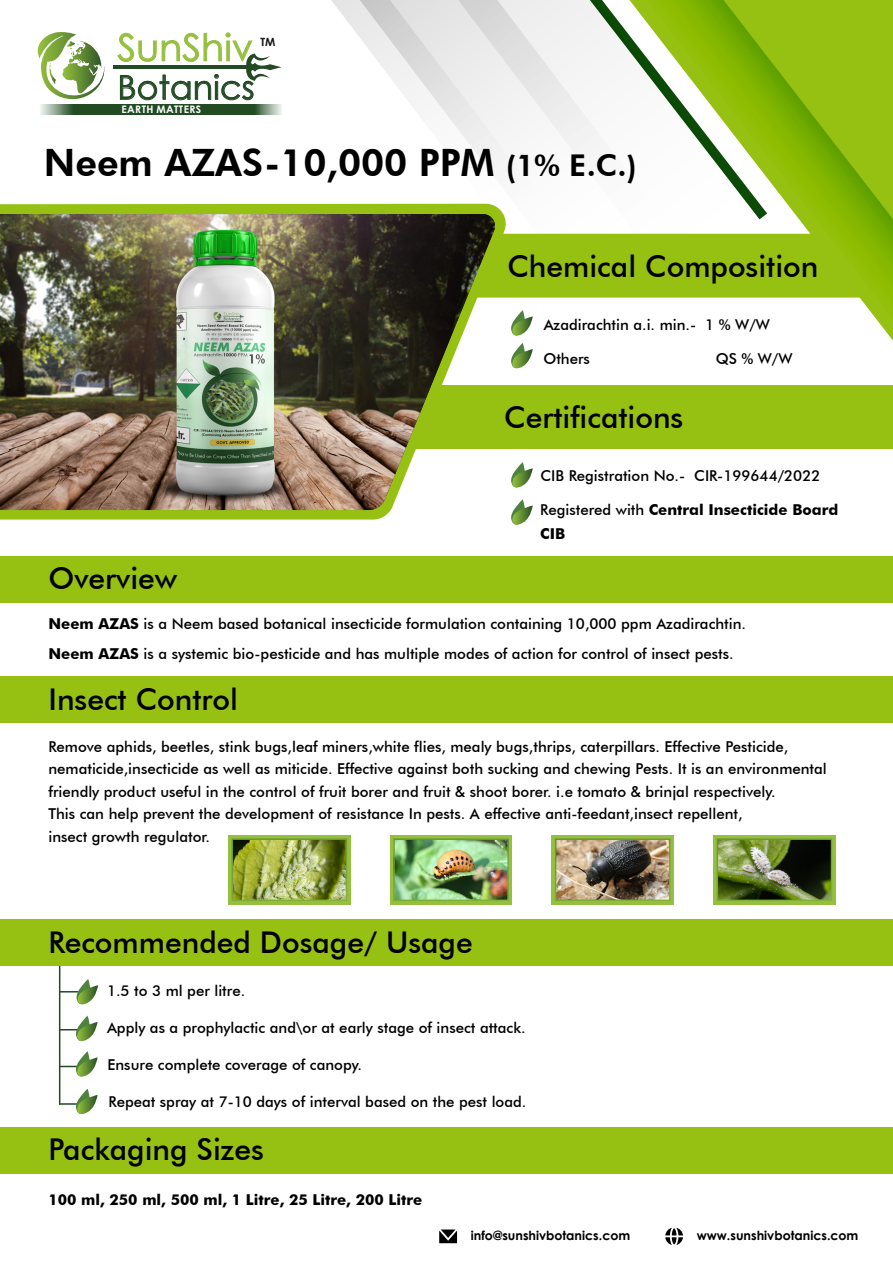
<style>
.page{position:relative;width:893px;height:1263px;background:#fff}
.page>*{position:absolute;margin:0;border:0;box-sizing:border-box;transform-origin:0 0}
.t1{font:800 37.65px "Futura BT";color:#000}
.t2{font:37.35px "Century Gothic";letter-spacing:.01em;color:#94c03d}
.t3{font:33.15px "Century Gothic";letter-spacing:.005em;color:#224b24}
.t4{font:500 30px "Futura BT";color:#000}
.t5{font:500 15px/22.5px "Futura BT";color:#000}
.t6{font:700 15px/24px "Futura BT";color:#000}
.t7{font:700 12.6px "Century Gothic";color:#000}
.t8{font:700 11.4px "Century Gothic";color:#191a17}
.t9{font:700 10.35px "Century Gothic";letter-spacing:.04em;color:#fff}
.s1{font-size:30px}
.s2{font-weight:500}
.s3{font-weight:700}
</style>
<div class="page">
<svg style="left:797px;top:0;width:96px;height:341px;background:#9bc42a"></svg>
<svg style="left:289px;top:0;width:65px;height:204px"></svg>
<svg style="left:354px;top:0;width:13px;height:204px"></svg>
<svg style="left:367px;top:0;width:430px;height:234px"></svg>
<svg style="left:0;top:204px;width:510px;height:316px;fill:#96c112"></svg>
<div style="left:497px;top:234px;width:366px;height:64px;background:#96c112"></div>
<div style="left:338px;top:385px;width:555px;height:64px;background:#96c112"></div>
<img style="left:0;top:214px;width:497px;height:296px">
<svg style="left:40px;top:104px;width:242px;height:10px;background:#3d613f"></svg>
<hr style="left:113px;top:66px;width:135px;height:3px;background:#224b24">
<svg style="left:118px;top:32px;width:163px;height:68px"></svg>
<svg style="left:37px;top:32px;width:68px;height:68px"></svg>
<div style="left:0;top:556px;width:893px;height:47px;background:#96c112"></div>
<div style="left:0;top:676px;width:893px;height:47px;background:#96c112"></div>
<div style="left:0;top:1127px;width:893px;height:46px;background:#96c112"></div>
<svg style="left:58px;top:966px;width:41px;height:148px"></svg>
<div style="left:0;top:919px;width:893px;height:47px;background:#96c112"></div>
<svg style="left:439px;top:1229px;width:18px;height:14px"></svg>
<svg style="left:665px;top:1228px;width:18px;height:17px"></svg>
<svg style="left:229px;top:835px;width:121px;height:69px;background:#89ad3b"></svg>
<img style="left:235px;top:841px;width:109px;height:57px">
<div style="left:390px;top:835px;width:122px;height:69px;background:#94c03d"></div>
<img style="left:396px;top:841px;width:110px;height:57px">
<div style="left:393px;top:838px;width:116px;height:63px;border:2px solid #bfbfbf"></div>
<div style="left:552px;top:835px;width:121px;height:69px;background:#94c03d"></div>
<img style="left:558px;top:841px;width:110px;height:57px">
<div style="left:555px;top:838px;width:116px;height:63px;border:2px solid #bfbfbf"></div>
<svg style="left:714px;top:835px;width:121px;height:69px;background:#7ca136"></svg>
<img style="left:720px;top:841px;width:109px;height:57px">
<svg style="left:511px;top:310px;width:22px;height:26px"></svg>
<svg style="left:511px;top:343px;width:22px;height:25px"></svg>
<svg style="left:511px;top:462px;width:22px;height:26px"></svg>
<svg style="left:511px;top:499px;width:22px;height:26px"></svg>
<h2 class="t2" style="left:117px;top:21px;width:137px">SunShiv</h2>
<h3 class="t3" style="left:117px;top:64px;width:139px">Botanics</h3>
<p class="t9" style="left:121px;top:102px;width:81px">EARTH MATTERS</p>
<p class="t8" style="left:260px;top:33px;width:16px">TM</p>
<h1 class="t1" style="left:44px;top:140px;width:594px">Neem AZAS-10,000 PPM <span class="s1">(1% E.C.)</span></h1>
<h3 class="t4" style="left:507px;top:248px;width:313px">Chemical Composition</h3>
<p class="t5" style="left:544px;top:313px;width:228px">Azadirachtin a.i. min.- 1 % W/W</p>
<p class="t5" style="left:543px;top:347px;width:48px">Others</p>
<p class="t5" style="left:716px;top:347px;width:78px">QS % W/W</p>
<h3 class="t4" style="left:504px;top:399px;width:181px">Certifications</h3>
<p class="t5" style="left:540px;top:464px;width:281px">CIB Registration No.- CIR-199644/2022</p>
<p class="t6" style="left:540px;top:497px;width:300px"><span class="s2">Registered with</span> Central Insecticide Board<br>CIB</p>
<h3 class="t4" style="left:48px;top:561px;width:130px">Overview</h3>
<p class="t5" style="left:48px;top:608px;width:699px;line-height:30px"><span class="s3">Neem AZAS</span> is a Neem based botanical insecticide formulation containing 10,000 ppm Azadirachtin.<br><span class="s3">Neem AZAS</span> is a systemic bio-pesticide and has multiple modes of action for control of insect pests.</p>
<h3 class="t4" style="left:48px;top:681px;width:191px">Insect Control</h3>
<p class="t5" style="left:48px;top:735px;width:780px">Remove aphids, beetles, stink bugs,leaf miners,white flies, mealy bugs,thrips, caterpillars. Effective Pesticide, nematicide,insecticide as well as miticide. Effective against both sucking and chewing Pests. It is an environmental friendly product useful in the control of fruit borer and fruit &amp; shoot borer. i.e tomato &amp; brinjal respectively.<br>This can help prevent the development of resistance In pests. A effective anti-feedant,insect repellent,<br>insect growth regulator.</p>
<h3 class="t4" style="left:48px;top:924px;width:426px">Recommended Dosage/ Usage</h3>
<p class="t5" style="left:107px;top:980px;width:140px">1.5 to 3 ml per litre.</p>
<p class="t5" style="left:107px;top:1016px;width:420px">Apply as a prophylactic and\or at early stage of insect attack.</p>
<p class="t5" style="left:108px;top:1053px;width:256px">Ensure complete coverage of canopy.</p>
<p class="t5" style="left:109px;top:1090px;width:419px">Repeat spray at 7-10 days of interval based on the pest load.</p>
<h3 class="t4" style="left:48px;top:1131px;width:217px">Packaging Sizes</h3>
<p class="t6" style="left:48px;top:1187px;width:375px">100 ml, 250 ml, 500 ml, 1 Litre, 25 Litre, 200 Litre</p>
<p class="t7" style="left:471px;top:1226px;width:161px">info@sunshivbotanics.com</p>
<p class="t7" style="left:697px;top:1226px;width:163px">www.sunshivbotanics.com</p>
</div>
